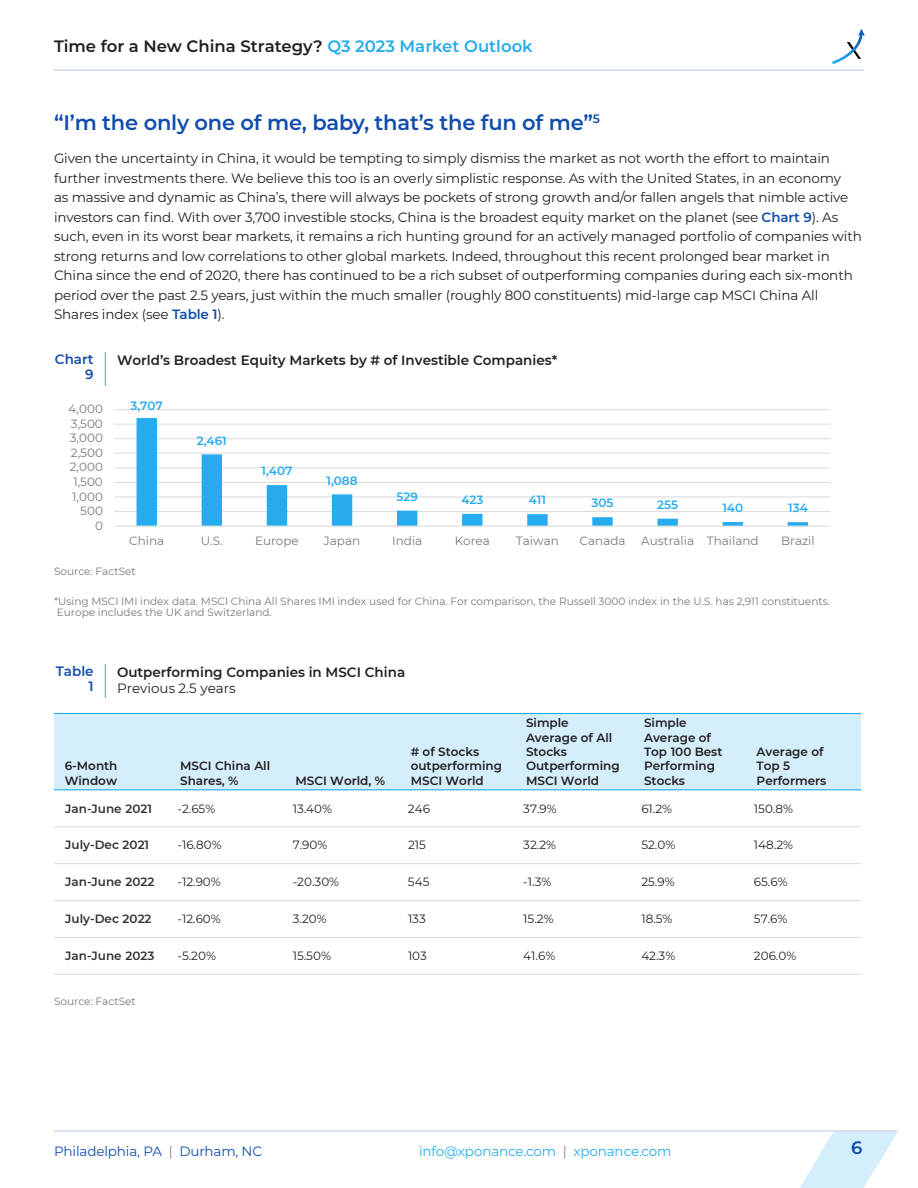
<style>
.page{position:relative;width:918px;height:1188px;background:#fff}
.page>*{position:absolute;margin:0;border:0;box-sizing:border-box;transform-origin:0 0}
.t1{font:600 21px "Montserrat";letter-spacing:-.01em;color:#114dac}
.t2{font:600 18px "Montserrat";color:#114dac}
.t3{font:600 16.5px "Montserrat";color:#231f20}
.t4{font:13.5px/19.5px "Montserrat";letter-spacing:-.01em;color:#231f20}
.t5{font:600 13.5px/16.2px "Montserrat";color:#231f20}
.t6{font:13.5px "Montserrat";letter-spacing:-.01em;color:#26acee}
.t7{font:13.5px "Montserrat";letter-spacing:-.01em;color:#114dac}
.t8{font:600 13.5px "Montserrat";color:#114dac}
.t9{font:600 12px/14.4px "Montserrat";color:#231f20}
.t10{font:12px "Montserrat";color:#231f20}
.t11{font:12px "Montserrat";color:#76787b}
.t12{font:600 12px "Montserrat";color:#33302e}
.t13{font:600 12px "Montserrat";color:#26acee}
.t14{font:10.5px/11.4px "Montserrat";color:#76787b}
.s1{color:#26acee}
.s2{font-weight:600;color:#114dac}
.s3{font-weight:400}
.s4{color:#808080}
</style>
<div class="page">
<svg style="left:800px;top:1131px;width:98px;height:57px"></svg>
<hr style="left:54px;top:1130px;width:843px;height:2px;background:#cfdbee">
<hr style="left:54px;top:69px;width:810px;height:2px;background:#cfdbee">
<svg style="left:832px;top:30px;width:33px;height:34px"></svg>
<hr style="left:105px;top:352px;width:1px;height:34px;background:#26acee">
<hr style="left:114px;top:511px;width:716px;height:1px;background:#dcdddf">
<hr style="left:114px;top:496px;width:716px;height:1px;background:#dcdddf">
<hr style="left:114px;top:482px;width:716px;height:1px;background:#dcdddf">
<hr style="left:114px;top:467px;width:716px;height:1px;background:#dcdddf">
<hr style="left:114px;top:453px;width:716px;height:1px;background:#dcdddf">
<hr style="left:114px;top:438px;width:716px;height:1px;background:#dcdddf">
<hr style="left:114px;top:424px;width:716px;height:1px;background:#dcdddf">
<hr style="left:114px;top:409px;width:716px;height:1px;background:#dcdddf">
<svg style="left:137px;top:418px;width:671px;height:108px"></svg>
<hr style="left:114px;top:526px;width:716px;height:1px;background:#dcdddf">
<div style="left:54px;top:714px;width:115px;height:76px;background:#d4eefc"></div>
<div style="left:169px;top:714px;width:116px;height:76px;background:#d4eefc"></div>
<div style="left:285px;top:714px;width:115px;height:76px;background:#d4eefc"></div>
<div style="left:400px;top:714px;width:115px;height:76px;background:#d4eefc"></div>
<div style="left:515px;top:714px;width:118px;height:76px;background:#d4eefc"></div>
<div style="left:633px;top:714px;width:113px;height:76px;background:#d4eefc"></div>
<div style="left:746px;top:714px;width:115px;height:76px;background:#d4eefc"></div>
<hr style="left:54px;top:789px;width:807px;height:1px;background:#26acee">
<hr style="left:54px;top:826px;width:807px;height:1px;background:#dcdddf">
<hr style="left:54px;top:863px;width:807px;height:1px;background:#dcdddf">
<hr style="left:54px;top:900px;width:807px;height:1px;background:#dcdddf">
<hr style="left:54px;top:937px;width:807px;height:1px;background:#dcdddf">
<hr style="left:54px;top:713px;width:807px;height:1px;background:#26acee">
<hr style="left:54px;top:974px;width:807px;height:1px;background:#dcdddf">
<hr style="left:105px;top:664px;width:1px;height:34px;background:#26acee">
<p class="t3" style="left:54px;top:34px;width:480px">Time for a New China Strategy? <span class="s1">Q3 2023 Market Outlook</span></p>
<h2 class="t1" style="left:54px;top:108px;width:548px">“I’m the only one of me, baby, that’s the fun of me”<sup>5</sup></h2>
<p class="t4" style="left:54px;top:148px;width:809px">Given the uncertainty in China, it would be tempting to simply dismiss the market as not worth the effort to maintain further investments there. We believe this too is an overly simplistic response. As with the United States, in an economy<br>as massive and dynamic as China’s, there will always be pockets of strong growth and/or fallen angels that nimble active investors can find. With over 3,700 investible stocks, China is the broadest equity market on the planet (see <span class="s2">Chart 9</span>). As such, even in its worst bear markets, it remains a rich hunting ground for an actively managed portfolio of companies with strong returns and low correlations to other global markets. Indeed, throughout this recent prolonged bear market in China since the end of 2020, there has continued to be a rich subset of outperforming companies during each six-month period over the past 2.5 years, just within the much smaller (roughly 800 constituents) mid-large cap MSCI China All Shares index (see <span class="s2">Table 1</span>).</p>
<p class="t8" style="left:55px;top:350px;width:40px">Chart</p>
<p class="t5" style="left:117px;top:351px;width:442px">World’s Broadest Equity Markets by # of Investible Companies*</p>
<p class="t8" style="left:85px;top:364px;width:10px">9</p>
<p class="t11" style="left:69px;top:401px;width:36px">4,000</p>
<p class="t11" style="left:71px;top:415px;width:33px">3,500</p>
<p class="t11" style="left:70px;top:430px;width:35px">3,000</p>
<p class="t11" style="left:71px;top:444px;width:34px">2,500</p>
<p class="t11" style="left:70px;top:459px;width:35px">2,000</p>
<p class="t11" style="left:73px;top:474px;width:31px">1,500</p>
<p class="t11" style="left:72px;top:488px;width:32px">1,000</p>
<p class="t11" style="left:80px;top:503px;width:24px">500</p>
<p class="t11" style="left:95px;top:517px;width:9px">0</p>
<p class="t13" style="left:130px;top:397px;width:34px">3,707</p>
<p class="t13" style="left:197px;top:432px;width:31px">2,461</p>
<p class="t13" style="left:262px;top:463px;width:32px">1,407</p>
<p class="t13" style="left:326px;top:472px;width:33px">1,088</p>
<p class="t13" style="left:397px;top:488px;width:23px">529</p>
<p class="t13" style="left:461px;top:491px;width:24px">423</p>
<p class="t13" style="left:529px;top:492px;width:19px">411</p>
<p class="t13" style="left:592px;top:495px;width:24px">305</p>
<p class="t13" style="left:657px;top:496px;width:22px">255</p>
<p class="t13" style="left:722px;top:500px;width:22px">140</p>
<p class="t13" style="left:788px;top:500px;width:21px">134</p>
<p class="t11" style="left:129px;top:533px;width:37px">China</p>
<p class="t11" style="left:201px;top:533px;width:23px">U.S.</p>
<p class="t11" style="left:255px;top:533px;width:45px">Europe</p>
<p class="t11" style="left:324px;top:533px;width:38px">Japan</p>
<p class="t11" style="left:392px;top:533px;width:32px">India</p>
<p class="t11" style="left:455px;top:533px;width:37px">Korea</p>
<p class="t11" style="left:516px;top:533px;width:44px">Taiwan</p>
<p class="t11" style="left:580px;top:533px;width:48px">Canada</p>
<p class="t11" style="left:641px;top:533px;width:119px">Australia Thailand</p>
<p class="t11" style="left:781px;top:533px;width:35px">Brazil</p>
<p class="t14" style="left:54px;top:565px;width:83px">Source: FactSet</p>
<p class="t14" style="left:54px;top:595px;width:778px">*Using MSCI IMI index data. MSCI China All Shares IMI index used for China. For comparison, the Russell 3000 index in the U.S. has 2,911 constituents.<br>Europe includes the UK and Switzerland.</p>
<p class="t8" style="left:56px;top:662px;width:39px">Table</p>
<p class="t5" style="left:117px;top:663px;width:290px">Outperforming Companies in MSCI China<br><span class="s3">Previous 2.5 years</span></p>
<p class="t8" style="left:88px;top:676px;width:7px">1</p>
<p class="t9" style="left:65px;top:758px;width:54px">6-Month<br>Window</p>
<p class="t9" style="left:180px;top:758px;width:92px">MSCI China All<br>Shares, %</p>
<p class="t9" style="left:295px;top:773px;width:91px">MSCI World, %</p>
<p class="t9" style="left:411px;top:744px;width:93px"># of Stocks outperforming<br>MSCI World</p>
<p class="t9" style="left:526px;top:715px;width:95px">Simple<br>Average of All<br>Stocks<br>Outperforming<br>MSCI World</p>
<p class="t9" style="left:644px;top:715px;width:80px">Simple<br>Average of<br>Top 100 Best<br>Performing<br>Stocks</p>
<p class="t9" style="left:757px;top:744px;width:71px">Average of<br>Top 5<br>Performers</p>
<p class="t12" style="left:65px;top:800px;width:88px">Jan-June 2021</p>
<p class="t10" style="left:177px;top:800px;width:39px">-2.65%</p>
<p class="t10" style="left:293px;top:800px;width:41px">13.40%</p>
<p class="t10" style="left:408px;top:800px;width:24px">246</p>
<p class="t10" style="left:523px;top:800px;width:35px">37.9%</p>
<p class="t10" style="left:641px;top:800px;width:32px">61.2%</p>
<p class="t10" style="left:754px;top:800px;width:41px">150.8%</p>
<p class="t12" style="left:65px;top:837px;width:85px">July-Dec 2021</p>
<p class="t10" style="left:177px;top:837px;width:46px">-16.80%</p>
<p class="t10" style="left:293px;top:837px;width:36px">7.90%</p>
<p class="t10" style="left:408px;top:837px;width:19px">215</p>
<p class="t10" style="left:523px;top:837px;width:34px">32.2%</p>
<p class="t10" style="left:641px;top:837px;width:35px">52.0%</p>
<p class="t10" style="left:754px;top:837px;width:41px">148.2%</p>
<p class="t12" style="left:65px;top:874px;width:91px">Jan-June 2022</p>
<p class="t10" style="left:177px;top:874px;width:45px">-12.90%</p>
<p class="t10" style="left:293px;top:874px;width:48px">-20.30%</p>
<p class="t10" style="left:408px;top:874px;width:23px">545</p>
<p class="t10" style="left:523px;top:874px;width:30px">-1.3%</p>
<p class="t10" style="left:641px;top:874px;width:35px">25.9%</p>
<p class="t10" style="left:754px;top:874px;width:35px">65.6%</p>
<p class="t12" style="left:65px;top:910px;width:88px">July-Dec 2022</p>
<p class="t10" style="left:177px;top:911px;width:45px">-12.60%</p>
<p class="t10" style="left:293px;top:911px;width:35px">3.20%</p>
<p class="t10" style="left:408px;top:911px;width:19px">133</p>
<p class="t10" style="left:523px;top:911px;width:32px">15.2%</p>
<p class="t10" style="left:641px;top:911px;width:33px">18.5%</p>
<p class="t10" style="left:754px;top:911px;width:35px">57.6%</p>
<p class="t12" style="left:65px;top:947px;width:91px">Jan-June 2023</p>
<p class="t10" style="left:177px;top:948px;width:40px">-5.20%</p>
<p class="t10" style="left:293px;top:948px;width:40px">15.50%</p>
<p class="t10" style="left:408px;top:948px;width:20px">103</p>
<p class="t10" style="left:523px;top:948px;width:33px">41.6%</p>
<p class="t10" style="left:641px;top:948px;width:35px">42.3%</p>
<p class="t10" style="left:754px;top:948px;width:44px">206.0%</p>
<p class="t14" style="left:54px;top:995px;width:83px">Source: FactSet</p>
<p class="t7" style="left:54px;top:1142px;width:210px">Philadelphia, PA <span class="s4">|</span> Durham, NC</p>
<p class="t6" style="left:419px;top:1142px;width:254px">info@xponance.com <span class="s4">|</span> xponance.com</p>
<h2 class="t2" style="left:851px;top:1135px;width:13px">6</h2>
</div>
